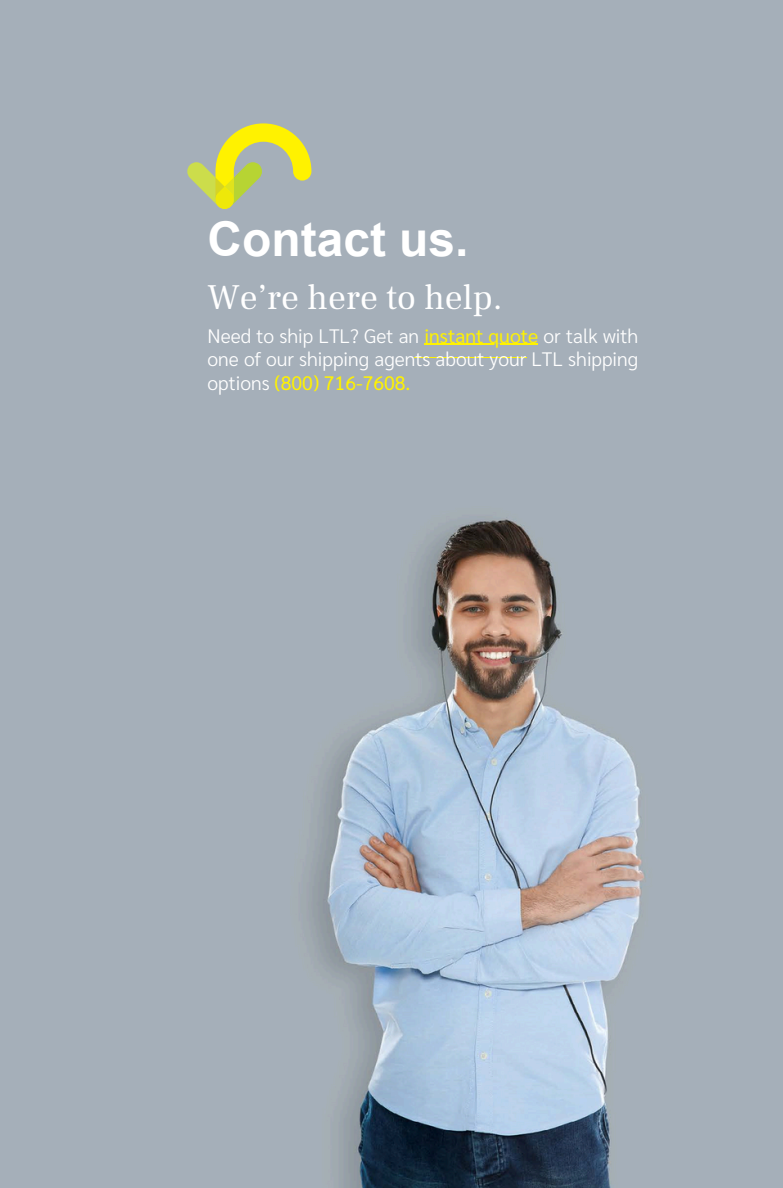
<style>
.page{position:relative;width:783px;height:1188px;background:#fff}
.page>*{position:absolute;margin:0;border:0;box-sizing:border-box;transform-origin:0 0}
.t1{font:700 47.85px "Arial";color:#fff}
.t2{font:35.4px "Frank Ruhl Libre";color:#fff}
.t3{font:300 19.5px/23.7px "Sarabun";color:#fff}
.s1{font-weight:400;color:#fff200}
</style>
<div class="page">
<img style="left:0;top:0;width:783px;height:1188px">
<svg style="left:187px;top:123px;width:124px;height:86px;background:#c0c677"></svg>
<hr style="left:414px;top:357px;width:113px;height:1px;background:#fff200">
<hr style="left:424px;top:344px;width:114px;height:1px;background:#fff200">
<p class="t1" style="left:208px;top:213px;width:262px">Contact us.</p>
<p class="t2" style="left:208px;top:275px;width:297px">We’re here to help.</p>
<p class="t3" style="left:208px;top:323px;width:432px">Need to ship LTL? Get an <span class="s1">instant quote</span> or talk with</p>
<h1 class="t3" style="left:208px;top:346px;width:432px">one of our shipping agents about your LTL shipping options <span class="s1">(800) 716-7608.</span></h1>
</div>
